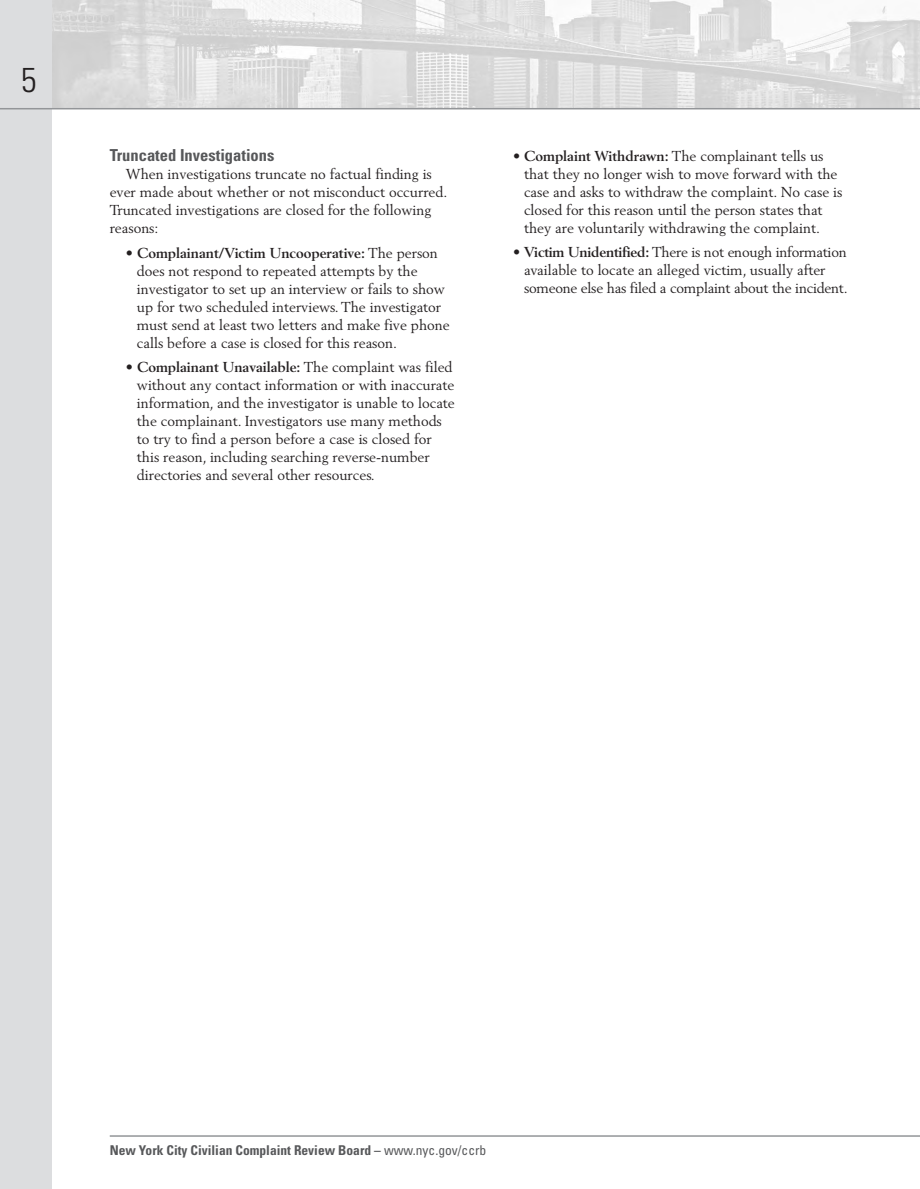
<style>
.page{position:relative;width:920px;height:1189px;background:#fff}
.page>*{position:absolute;margin:0;border:0;box-sizing:border-box;transform-origin:0 0}
.t1{font:300 condensed 34.5px "Univers";color:#231f20}
.t2{font:700 condensed 16.5px "Univers";color:#57585a}
.t3{font:14.25px/18px "Berling";color:#231f20}
.t4{font:700 condensed 13.5px "Univers";color:#57585a}
.s1{font-weight:700}
.s2{font-family:"Univers LT Std";font-weight:400}
</style>
<div class="page">
<img style="left:51px;top:0;width:868px;height:108px">
<div style="left:0;top:0;width:51px;height:1188px;background:#dcdddf"></div>
<hr style="left:0;top:108px;width:919px;height:1px;background:#939598">
<hr style="left:110px;top:1135px;width:809px;height:1px;background:#939598">
<h1 class="t1" style="left:21px;top:67px;width:17px">5</h1>
<p class="t2" style="left:110px;top:149px;width:166px">Truncated Investigations</p>
<p class="t3" style="left:110px;top:166px;width:339px;text-indent:16px">When investigations truncate no factual finding is ever made about whether or not misconduct occurred.<br>Truncated investigations are closed for the following reasons:</p>
<p class="t3" style="left:137px;top:245px;width:314px;text-indent:-11px">• <span class="s1">Complainant/Victim Uncooperative:</span> The person does not respond to repeated attempts by the investigator to set up an interview or fails to show up for two scheduled interviews. The investigator must send at least two letters and make five phone calls before a case is closed for this reason.</p>
<p class="t3" style="left:137px;top:359px;width:319px;text-indent:-11px">• <span class="s1">Complainant Unavailable:</span> The complaint was filed without any contact information or with inaccurate information, and the investigator is unable to locate the complainant. Investigators use many methods to try to find a person before a case is closed for this reason, including searching reverse-number directories and several other resources.</p>
<p class="t3" style="left:524px;top:148px;width:320px;text-indent:-11px">• <span class="s1">Complaint Withdrawn:</span> The complainant tells us that they no longer wish to move forward with the case and asks to withdraw the complaint. No case is closed for this reason until the person states that they are voluntarily withdrawing the complaint.</p>
<p class="t3" style="left:524px;top:244px;width:325px;text-indent:-11px">• <span class="s1">Victim Unidentified:</span> There is not enough information available to locate an alleged victim, usually after someone else has filed a complaint about the incident.</p>
<p class="t4" style="left:110px;top:1144px;width:378px">New York City Civilian Complaint Review Board – <span class="s2">www.nyc.gov/ccrb</span></p>
</div>
